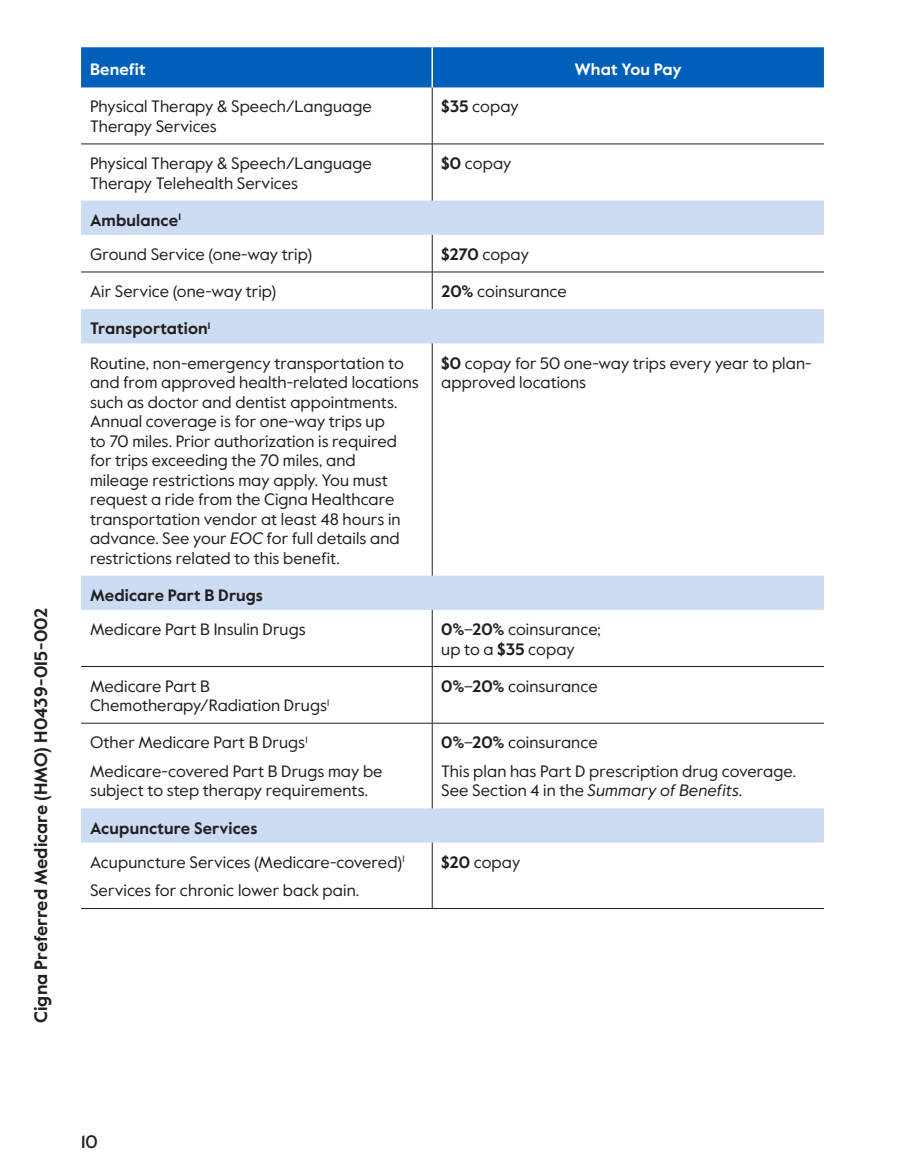
<style>
.page{position:relative;width:905px;height:1175px;background:#fff}
.page>*{position:absolute;margin:0;border:0;box-sizing:border-box;transform-origin:0 0}
.margin_plan_name{font:700 18px "Value Sans Pro";color:#231f20}
.t1{font:500 18px "Value Sans Pro";color:#231f20}
.table_para{font:16.5px/19.5px "Value Sans Pro";letter-spacing:.005em;color:#231f20}
.table_row_h1{font:700 16.5px "Value Sans Pro";letter-spacing:.005em;color:#231f20}
.table_col_h1_align_center{font:700 16.5px "Value Sans Pro";color:#fff}
.table_col_h1_align_right{font:700 16.5px "Value Sans Pro";letter-spacing:.01em;color:#fff}
.s1{font-weight:700}
.s2{font-style:italic}
</style>
<div class="page">
<div style="left:81px;top:47px;width:743px;height:40px;background:#005fb9"></div>
<svg style="left:81px;top:201px;width:743px;height:641px"></svg>
<hr style="left:432px;top:87px;width:1px;height:57px;background:#231f20">
<hr style="left:432px;top:144px;width:1px;height:57px;background:#231f20">
<hr style="left:432px;top:235px;width:1px;height:37px;background:#231f20">
<hr style="left:432px;top:272px;width:1px;height:37px;background:#231f20">
<hr style="left:432px;top:343px;width:1px;height:232px;background:#231f20">
<hr style="left:432px;top:610px;width:1px;height:56px;background:#231f20">
<hr style="left:432px;top:666px;width:1px;height:57px;background:#231f20">
<hr style="left:432px;top:723px;width:1px;height:85px;background:#231f20">
<hr style="left:432px;top:842px;width:1px;height:66px;background:#231f20">
<hr style="left:81px;top:908px;width:351px;height:1px;background:#231f20">
<hr style="left:432px;top:908px;width:392px;height:1px;background:#231f20">
<hr style="left:81px;top:666px;width:351px;height:1px;background:#231f20">
<hr style="left:432px;top:666px;width:392px;height:1px;background:#231f20">
<hr style="left:81px;top:723px;width:351px;height:1px;background:#231f20">
<hr style="left:432px;top:723px;width:392px;height:1px;background:#231f20">
<hr style="left:81px;top:144px;width:351px;height:1px;background:#231f20">
<hr style="left:432px;top:144px;width:392px;height:1px;background:#231f20">
<hr style="left:431px;top:47px;width:2px;height:40px;background:#fff">
<hr style="left:81px;top:272px;width:351px;height:1px;background:#231f20">
<hr style="left:432px;top:272px;width:392px;height:1px;background:#231f20">
<p class="margin_plan_name" style="left:30px;top:1023px;width:417px;rotate:-90deg">Cigna Preferred Medicare (HMO) H0439-015-002</p>
<p class="table_col_h1_align_right" style="left:90px;top:60px;width:57px">Benefit</p>
<p class="table_col_h1_align_center" style="left:574px;top:60px;width:109px">What You Pay</p>
<p class="table_para" style="left:90px;top:97px;width:283px">Physical Therapy &amp; Speech/Language<br>Therapy Services</p>
<p class="table_para" style="left:441px;top:97px;width:79px"><span class="s1">$35</span> copay</p>
<p class="table_para" style="left:90px;top:154px;width:283px">Physical Therapy &amp; Speech/Language<br>Therapy Telehealth Services</p>
<p class="table_para" style="left:441px;top:154px;width:72px"><span class="s1">$0</span> copay</p>
<p class="table_row_h1" style="left:90px;top:210px;width:92px">Ambulance<sup>1</sup></p>
<p class="table_para" style="left:90px;top:245px;width:224px">Ground Service (one-way trip)</p>
<p class="table_para" style="left:441px;top:245px;width:89px"><span class="s1">$270</span> copay</p>
<p class="table_para" style="left:90px;top:282px;width:188px">Air Service (one-way trip)</p>
<p class="table_para" style="left:441px;top:282px;width:127px"><span class="s1">20%</span> coinsurance</p>
<p class="table_row_h1" style="left:90px;top:319px;width:122px">Transportation<sup>1</sup></p>
<p class="table_para" style="left:90px;top:353px;width:330px">Routine, non-emergency transportation to and from approved health-related locations such as doctor and dentist appointments.<br>Annual coverage is for one-way trips up<br>to 70 miles. Prior authorization is required for trips exceeding the 70 miles, and mileage restrictions may apply. You must request a ride from the Cigna Healthcare transportation vendor at least 48 hours in advance. See your <span class="s2">EOC</span> for full details and restrictions related to this benefit.</p>
<p class="table_para" style="left:441px;top:353px;width:370px"><span class="s1">$0</span> copay for 50 one-way trips every year to plan&shy;approved locations</p>
<p class="table_row_h1" style="left:90px;top:585px;width:174px">Medicare Part B Drugs</p>
<p class="table_para" style="left:90px;top:620px;width:217px">Medicare Part B Insulin Drugs</p>
<p class="table_para" style="left:441px;top:620px;width:161px"><span class="s1">0%</span>–<span class="s1">20%</span> coinsurance; up to a <span class="s1">$35</span> copay</p>
<p class="table_para" style="left:90px;top:676px;width:241px">Medicare Part B<br>Chemotherapy/Radiation Drugs<sup>1</sup></p>
<p class="table_para" style="left:441px;top:676px;width:158px"><span class="s1">0%</span>–<span class="s1">20%</span> coinsurance</p>
<p class="table_para" style="left:90px;top:733px;width:219px">Other Medicare Part B Drugs<sup>1</sup></p>
<p class="table_para" style="left:90px;top:761px;width:294px">Medicare-covered Part B Drugs may be subject to step therapy requirements.</p>
<p class="table_para" style="left:441px;top:733px;width:158px"><span class="s1">0%</span>–<span class="s1">20%</span> coinsurance</p>
<p class="table_para" style="left:441px;top:761px;width:356px">This plan has Part D prescription drug coverage.<br>See Section 4 in the <span class="s2">Summary of Benefits</span>.</p>
<p class="table_row_h1" style="left:90px;top:818px;width:169px">Acupuncture Services</p>
<p class="table_para" style="left:90px;top:852px;width:316px">Acupuncture Services (Medicare‑covered)<sup>1</sup></p>
<p class="table_para" style="left:90px;top:881px;width:271px">Services for chronic lower back pain.</p>
<p class="table_para" style="left:441px;top:852px;width:81px"><span class="s1">$20</span> copay</p>
<p class="t1" style="left:81px;top:1130px;width:18px">10</p>
</div>
